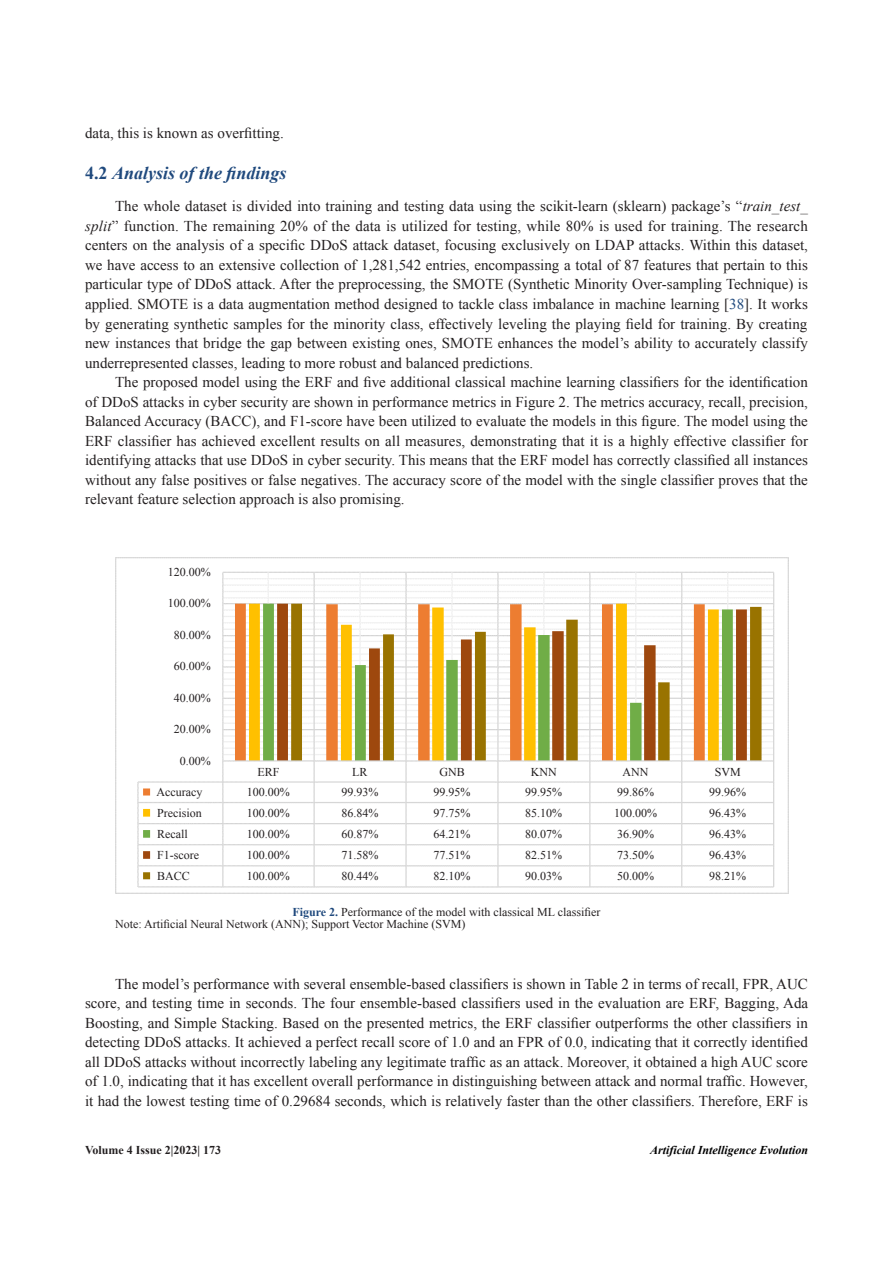
<style>
.page{position:relative;width:893px;height:1263px;background:#fff}
.page>*{position:absolute;margin:0;border:0;box-sizing:border-box;transform-origin:0 0}
.三级标题{font:italic 700 18px "Times New Roman";color:#1f497d}
.正文{font:15px/19.5px "Times New Roman";color:#231f20;text-align:justify}
.图表标注{font:12px "Times New Roman";color:#231f20}
.t1{font:italic 700 12px "Times New Roman";color:#000}
.t2{font:700 12px "Times New Roman";color:#231f20}
.s1{font-style:normal}
.s2{font-style:italic}
.s3{color:#1f497d}
.s4{font-weight:700;color:#1f497d}
</style>
<div class="page">
<img style="left:115px;top:557px;width:674px;height:336px">
<div style="left:134px;top:563px;width:81px;height:208px;background:#fff"></div>
<div style="left:224px;top:784px;width:89px;height:17px;background:#fff"></div>
<div style="left:224px;top:826px;width:89px;height:17px;background:#fff"></div>
<div style="left:224px;top:805px;width:89px;height:17px;background:#fff"></div>
<div style="left:224px;top:868px;width:89px;height:17px;background:#fff"></div>
<div style="left:224px;top:847px;width:89px;height:17px;background:#fff"></div>
<div style="left:151px;top:784px;width:68px;height:17px;background:#fff"></div>
<div style="left:151px;top:826px;width:68px;height:17px;background:#fff"></div>
<div style="left:151px;top:805px;width:68px;height:17px;background:#fff"></div>
<div style="left:151px;top:868px;width:68px;height:17px;background:#fff"></div>
<div style="left:151px;top:847px;width:68px;height:17px;background:#fff"></div>
<div style="left:316px;top:784px;width:88px;height:17px;background:#fff"></div>
<div style="left:316px;top:826px;width:88px;height:17px;background:#fff"></div>
<div style="left:316px;top:805px;width:88px;height:17px;background:#fff"></div>
<div style="left:316px;top:868px;width:88px;height:17px;background:#fff"></div>
<div style="left:316px;top:847px;width:88px;height:17px;background:#fff"></div>
<div style="left:408px;top:784px;width:88px;height:17px;background:#fff"></div>
<div style="left:408px;top:826px;width:88px;height:17px;background:#fff"></div>
<div style="left:408px;top:805px;width:88px;height:17px;background:#fff"></div>
<div style="left:408px;top:868px;width:88px;height:17px;background:#fff"></div>
<div style="left:408px;top:847px;width:88px;height:17px;background:#fff"></div>
<div style="left:499px;top:784px;width:89px;height:17px;background:#fff"></div>
<div style="left:499px;top:826px;width:89px;height:17px;background:#fff"></div>
<div style="left:499px;top:805px;width:89px;height:17px;background:#fff"></div>
<div style="left:499px;top:868px;width:89px;height:17px;background:#fff"></div>
<div style="left:499px;top:847px;width:89px;height:17px;background:#fff"></div>
<div style="left:591px;top:784px;width:89px;height:17px;background:#fff"></div>
<div style="left:591px;top:826px;width:89px;height:17px;background:#fff"></div>
<div style="left:591px;top:805px;width:89px;height:17px;background:#fff"></div>
<div style="left:591px;top:868px;width:89px;height:17px;background:#fff"></div>
<div style="left:591px;top:847px;width:89px;height:17px;background:#fff"></div>
<div style="left:683px;top:784px;width:89px;height:17px;background:#fff"></div>
<div style="left:683px;top:826px;width:89px;height:17px;background:#fff"></div>
<div style="left:683px;top:805px;width:89px;height:17px;background:#fff"></div>
<div style="left:683px;top:868px;width:89px;height:17px;background:#fff"></div>
<div style="left:683px;top:847px;width:89px;height:17px;background:#fff"></div>
<div style="left:224px;top:763px;width:89px;height:17px;background:#fff"></div>
<div style="left:316px;top:763px;width:88px;height:17px;background:#fff"></div>
<div style="left:408px;top:763px;width:88px;height:17px;background:#fff"></div>
<div style="left:499px;top:763px;width:89px;height:17px;background:#fff"></div>
<div style="left:591px;top:763px;width:89px;height:17px;background:#fff"></div>
<div style="left:683px;top:763px;width:89px;height:17px;background:#fff"></div>
<p class="正文" style="left:85px;top:123px;width:200px">data, this is known as overfitting.</p>
<p class="三级标题" style="left:85px;top:161px;width:203px"><span class="s1">4.2</span> Analysis of the findings</p>
<p class="正文" style="left:85px;top:196px;width:725px;text-indent:30px">The whole dataset is divided into training and testing data using the scikit-learn (sklearn) package’s “<span class="s2">train_test_ split</span>” function. The remaining 20% of the data is utilized for testing, while 80% is used for training. The research centers on the analysis of a specific DDoS attack dataset, focusing exclusively on LDAP attacks. Within this dataset, we have access to an extensive collection of 1,281,542 entries, encompassing a total of 87 features that pertain to this particular type of DDoS attack. After the preprocessing, the SMOTE (Synthetic Minority Over-sampling Technique) is applied. SMOTE is a data augmentation method designed to tackle class imbalance in machine learning [<span class="s3">38</span>]. It works by generating synthetic samples for the minority class, effectively leveling the playing field for training. By creating new instances that bridge the gap between existing ones, SMOTE enhances the model’s ability to accurately classify underrepresented classes, leading to more robust and balanced predictions.</p>
<p class="正文" style="left:85px;top:372px;width:725px;text-indent:30px">The proposed model using the ERF and five additional classical machine learning classifiers for the identification of DDoS attacks in cyber security are shown in performance metrics in Figure 2. The metrics accuracy, recall, precision, Balanced Accuracy (BACC), and F1-score have been utilized to evaluate the models in this figure. The model using the ERF classifier has achieved excellent results on all measures, demonstrating that it is a highly effective classifier for identifying attacks that use DDoS in cyber security. This means that the ERF model has correctly classified all instances without any false positives or false negatives. The accuracy score of the model with the single classifier proves that the relevant feature selection approach is also promising.</p>
<p class="图表标注" style="left:168px;top:564px;width:44px">120.00%</p>
<p class="图表标注" style="left:168px;top:595px;width:44px">100.00%</p>
<p class="图表标注" style="left:174px;top:627px;width:38px">80.00%</p>
<p class="图表标注" style="left:174px;top:658px;width:38px">60.00%</p>
<p class="图表标注" style="left:174px;top:690px;width:38px">40.00%</p>
<p class="图表标注" style="left:174px;top:721px;width:38px">20.00%</p>
<p class="图表标注" style="left:180px;top:752px;width:32px">0.00%</p>
<p class="图表标注" style="left:257px;top:764px;width:24px">ERF</p>
<p class="图表标注" style="left:352px;top:764px;width:17px">LR</p>
<p class="图表标注" style="left:439px;top:764px;width:27px">GNB</p>
<p class="图表标注" style="left:531px;top:764px;width:27px">KNN</p>
<p class="图表标注" style="left:623px;top:764px;width:27px">ANN</p>
<p class="图表标注" style="left:715px;top:764px;width:28px">SVM</p>
<p class="图表标注" style="left:157px;top:784px;width:47px">Accuracy</p>
<p class="图表标注" style="left:157px;top:826px;width:32px">Recall</p>
<p class="图表标注" style="left:157px;top:805px;width:46px">Precision</p>
<p class="图表标注" style="left:247px;top:784px;width:44px">100.00%</p>
<p class="图表标注" style="left:247px;top:826px;width:44px">100.00%</p>
<p class="图表标注" style="left:247px;top:805px;width:44px">100.00%</p>
<p class="图表标注" style="left:341px;top:784px;width:38px">99.93%</p>
<p class="图表标注" style="left:341px;top:826px;width:38px">60.87%</p>
<p class="图表标注" style="left:341px;top:805px;width:38px">86.84%</p>
<p class="图表标注" style="left:434px;top:784px;width:38px">99.95%</p>
<p class="图表标注" style="left:434px;top:826px;width:38px">64.21%</p>
<p class="图表标注" style="left:434px;top:805px;width:38px">97.75%</p>
<p class="图表标注" style="left:525px;top:784px;width:38px">99.95%</p>
<p class="图表标注" style="left:525px;top:826px;width:38px">80.07%</p>
<p class="图表标注" style="left:525px;top:805px;width:38px">85.10%</p>
<p class="图表标注" style="left:617px;top:784px;width:38px">99.86%</p>
<p class="图表标注" style="left:617px;top:826px;width:38px">36.90%</p>
<p class="图表标注" style="left:614px;top:805px;width:44px">100.00%</p>
<p class="图表标注" style="left:709px;top:784px;width:38px">99.96%</p>
<p class="图表标注" style="left:709px;top:826px;width:38px">96.43%</p>
<p class="图表标注" style="left:709px;top:805px;width:38px">96.43%</p>
<p class="图表标注" style="left:157px;top:847px;width:43px">F1-score</p>
<p class="图表标注" style="left:247px;top:847px;width:44px">100.00%</p>
<p class="图表标注" style="left:341px;top:847px;width:38px">71.58%</p>
<p class="图表标注" style="left:434px;top:847px;width:38px">77.51%</p>
<p class="图表标注" style="left:525px;top:847px;width:38px">82.51%</p>
<p class="图表标注" style="left:617px;top:847px;width:38px">73.50%</p>
<p class="图表标注" style="left:709px;top:847px;width:38px">96.43%</p>
<p class="图表标注" style="left:157px;top:868px;width:34px">BACC</p>
<p class="图表标注" style="left:247px;top:868px;width:44px">100.00%</p>
<p class="图表标注" style="left:341px;top:868px;width:38px">80.44%</p>
<p class="图表标注" style="left:434px;top:868px;width:38px">82.10%</p>
<p class="图表标注" style="left:525px;top:868px;width:38px">90.03%</p>
<p class="图表标注" style="left:617px;top:868px;width:38px">50.00%</p>
<p class="图表标注" style="left:709px;top:868px;width:38px">98.21%</p>
<p class="图表标注" style="left:292px;top:903px;width:309px"><span class="s4">Figure 2.</span> Performance of the model with classical ML classifier</p>
<p class="图表标注" style="left:115px;top:915px;width:352px">Note: Artificial Neural Network (ANN); Support Vector Machine (SVM)</p>
<p class="正文" style="left:85px;top:973px;width:725px;text-indent:30px">The model’s performance with several ensemble-based classifiers is shown in Table 2 in terms of recall, FPR, AUC score, and testing time in seconds. The four ensemble-based classifiers used in the evaluation are ERF, Bagging, Ada Boosting, and Simple Stacking. Based on the presented metrics, the ERF classifier outperforms the other classifiers in detecting DDoS attacks. It achieved a perfect recall score of 1.0 and an FPR of 0.0, indicating that it correctly identified all DDoS attacks without incorrectly labeling any legitimate traffic as an attack. Moreover, it obtained a high AUC score of 1.0, indicating that it has excellent overall performance in distinguishing between attack and normal traffic. However, it had the lowest testing time of 0.29684 seconds, which is relatively faster than the other classifiers. Therefore, ERF is</p>
<p class="t2" style="left:85px;top:1141px;width:138px">Volume 4 Issue 2|2023| 173</p>
<p class="t1" style="left:650px;top:1141px;width:160px">Artificial Intelligence Evolution</p>
</div>
